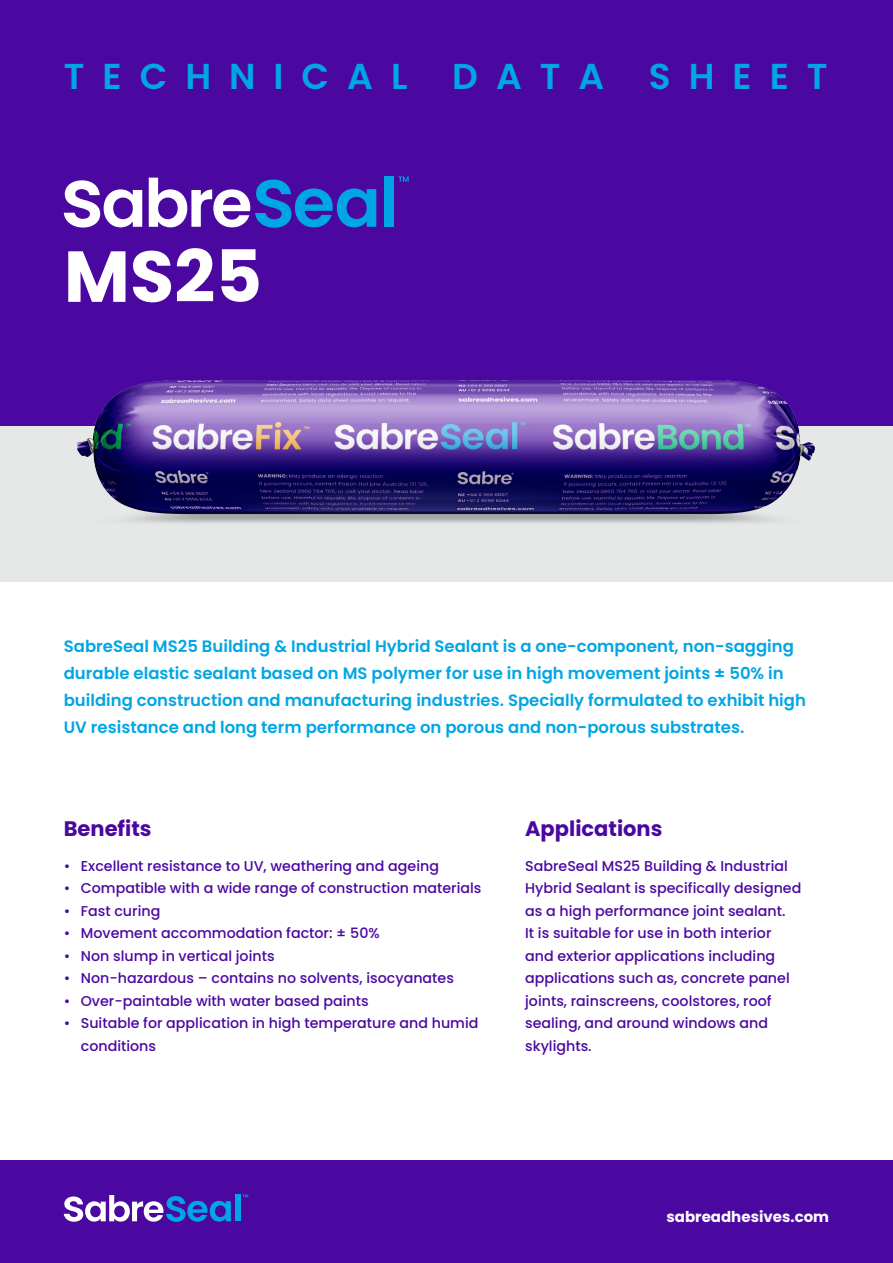
<style>
.page{position:relative;width:893px;height:1263px;background:#fff}
.page>*{position:absolute;margin:0;border:0;box-sizing:border-box;transform-origin:0 0}
.t1{font:700 72px "Poppins";color:#fff}
.t2{font:600 36px "Poppins";letter-spacing:.5em;color:#00a6e4}
.t3{font:700 21px "Poppins";color:#4b08a1}
.t4{font:600 16.5px/27px "Poppins";color:#00a6e4}
.t5{font:700 15px "Poppins";color:#fff}
.t6{font:500 14.25px/22.5px "Poppins";color:#4b08a1}
</style>
<div class="page">
<div style="left:0;top:176px;width:893px;height:405px;background:#e6e8e8"></div>
<div style="left:0;top:0;width:893px;height:425px;background:#4b08a1"></div>
<div style="left:0;top:1160px;width:893px;height:103px;background:#4b08a1"></div>
<div style="left:384px;top:176px;width:9px;height:51px;background:#00a6e4"></div>
<svg style="left:64px;top:178px;width:312px;height:50px"></svg>
<svg style="left:398px;top:176px;width:11px;height:6px"></svg>
<div style="left:235px;top:1194px;width:5px;height:27px;background:#00a6e4"></div>
<svg style="left:64px;top:1195px;width:167px;height:27px"></svg>
<svg style="left:243px;top:1194px;width:5px;height:3px"></svg>
<img style="left:28px;top:380px;width:837px;height:143px">
<h2 class="t2" style="left:64px;top:56px;width:765px">TECHNICAL DATA SHEET</h2>
<h1 class="t1" style="left:64px;top:235px;width:200px">MS25</h1>
<p class="t4" style="left:64px;top:633px;width:744px">SabreSeal MS25 Building &amp; Industrial Hybrid Sealant is a one-component, non-sagging durable elastic sealant based on MS polymer for use in high movement joints ± 50% in building construction and manufacturing industries. Specially formulated to exhibit high UV resistance and long term performance on porous and non-porous substrates.</p>
<h3 class="t3" style="left:64px;top:816px;width:89px">Benefits</h3>
<p class="t6" style="left:64px;top:855px;width:377px">• Excellent resistance to UV, weathering and ageing</p>
<p class="t6" style="left:64px;top:877px;width:419px">• Compatible with a wide range of construction materials</p>
<p class="t6" style="left:64px;top:900px;width:98px">• Fast curing</p>
<p class="t6" style="left:64px;top:922px;width:317px">• Movement accommodation factor: ± 50%</p>
<p class="t6" style="left:64px;top:945px;width:212px">• Non slump in vertical joints</p>
<p class="t6" style="left:64px;top:967px;width:392px">• Non-hazardous – contains no solvents, isocyanates</p>
<p class="t6" style="left:64px;top:990px;width:307px">• Over-paintable with water based paints</p>
<p class="t6" style="left:81px;top:1012px;width:399px;text-indent:-17px">• Suitable for application in high temperature and humid conditions</p>
<h3 class="t3" style="left:525px;top:816px;width:139px">Applications</h3>
<p class="t6" style="left:525px;top:855px;width:278px">SabreSeal MS25 Building &amp; Industrial Hybrid Sealant is specifically designed as a high performance joint sealant.<br>It is suitable for use in both interior and exterior applications including applications such as, concrete panel joints, rainscreens, coolstores, roof sealing, and around windows and skylights.</p>
<p class="t5" style="left:666px;top:1208px;width:164px">sabreadhesives.com</p>
</div>
